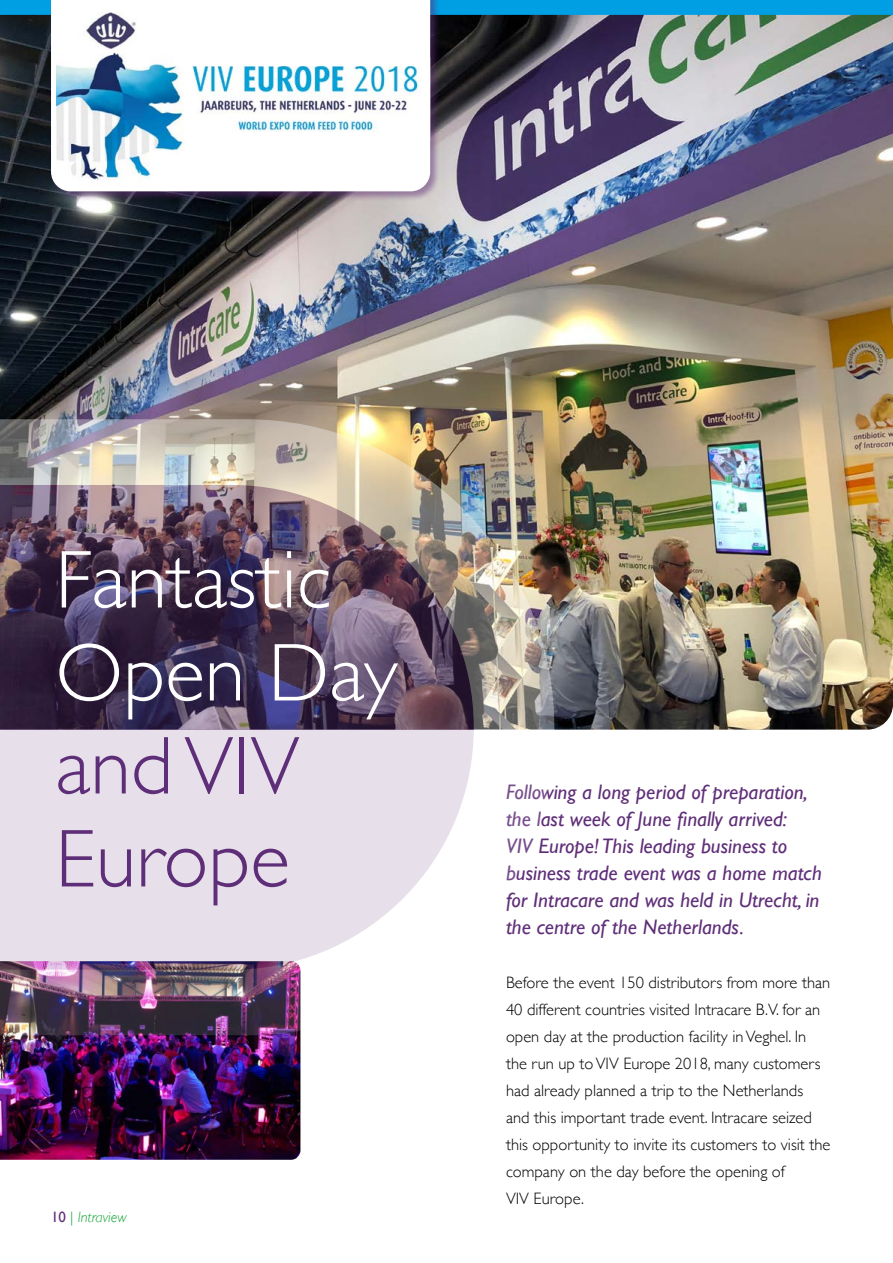
<style>
.page{position:relative;width:893px;height:1263px;background:#fff}
.page>*{position:absolute;margin:0;border:0;box-sizing:border-box;transform-origin:0 0}
.t1{font:300 82.5px/93px "Gill Sans";color:#fff}
.t2{font:300 82.5px/93px "Gill Sans";color:#5f2e78}
.t3{font:italic 21px/27px "Gill Sans";color:#5f2e78}
.t4{font:300 16.5px/27px "Gill Sans";color:#000}
.t5{font:italic 300 15px "Gill Sans";color:#13a538}
.s1{font-weight:400;font-style:normal;color:#5f2e78}
.s2{font-style:normal}
</style>
<div class="page">
<img style="left:0;top:1035px;width:300px;height:125px">
<img style="left:0;top:15px;width:893px;height:715px">
<img style="left:0;top:419px;width:554px;height:310px">
<img style="left:0;top:485px;width:474px;height:244px">
<div style="left:0;top:0;width:893px;height:15px;background:#009fe3"></div>
<div style="left:49px;top:0;width:390px;height:201px;background:#5f2e78;opacity:.5"></div>
<svg style="left:51px;top:0;width:379px;height:191px"></svg>
<img style="left:192px;top:66px;width:229px;height:65px">
<img style="left:0;top:729px;width:554px;height:306px">
<svg style="left:0;top:729px;width:474px;height:241px;background:#e6dee9"></svg>
<h1 class="t1" style="left:55px;top:530px;width:344px">Fantastic<br>Open Day</h1>
<h1 class="t2" style="left:55px;top:716px;width:246px">and VIV<br>Europe</h1>
<p class="t5" style="left:51px;top:1209px;width:77px"><span class="s1">10</span> <span class="s2">|</span> Intraview</p>
<p class="t3" style="left:506px;top:778px;width:317px">Following a long period of preparation, the last week of June finally arrived:<br>VIV Europe! This leading business to business trade event was a home match for Intracare and was held in Utrecht, in the centre of the Netherlands.</p>
<p class="t4" style="left:506px;top:968px;width:326px">Before the event 150 distributors from more than 40 different countries visited Intracare B.V. for an open day at the production facility in Veghel. In the run up to VIV Europe 2018, many customers had already planned a trip to the Netherlands and this important trade event. Intracare seized this opportunity to invite its customers to visit the company on the day before the opening of<br>VIV Europe.</p>
</div>
